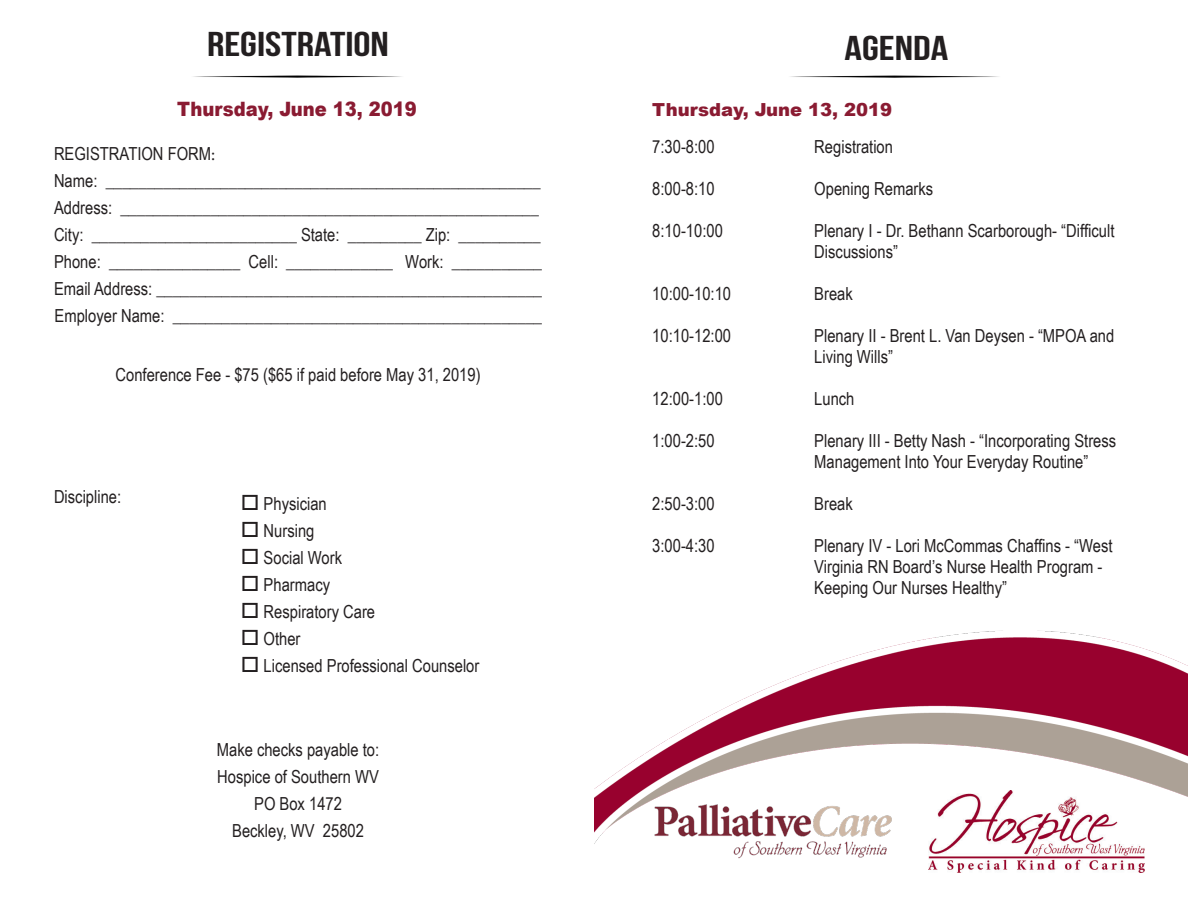
<style>
.page{position:relative;width:1188px;height:918px;background:#fff}
.page>*{position:absolute;margin:0;border:0;box-sizing:border-box;transform-origin:0 0}
.t1{font:34.5px "Bebas Neue";color:#231f20;scale:1.25 1}
.t2{font:900 19.8px "Arial";color:#8a1b32;scale:.91 1}
.t3{font:18px/21px "Arial Narrow";color:#231f20}
.t4{font:900 18px "Arial";color:#8a1b32}
.s1{font-family:"Minion Pro"}
</style>
<div class="page">
<img style="left:193px;top:75px;width:209px;height:3px">
<img style="left:790px;top:75px;width:209px;height:3px">
<img style="left:594px;top:630px;width:594px;height:242px">
<p class="t1" style="left:207px;top:25px;width:147px">REGISTRATION</p>
<p class="t2" style="left:177px;top:94px;width:265px">Thursday, June 13, 2019</p>
<p class="t3" style="left:54px;top:142px;width:163px">REGISTRATION FORM<span class="s1">:</span></p>
<p class="t3" style="left:54px;top:169px;width:488px">Name: _____________________________________________________</p>
<p class="t3" style="left:54px;top:193px;width:488px;line-height:27px">Address: ___________________________________________________<br>City: _________________________ State: _________ Zip: __________</p>
<p class="t3" style="left:54px;top:250px;width:490px">Phone: ________________ Cell: _____________ Work: ___________</p>
<p class="t3" style="left:54px;top:277px;width:490px">Email Address: _______________________________________________</p>
<p class="t3" style="left:55px;top:304px;width:489px">Employer Name: _____________________________________________</p>
<p class="t3" style="left:115px;top:364px;width:367px">Conference Fee - $75 ($65 if paid before May 31, 2019)</p>
<p class="t3" style="left:54px;top:485px;width:69px">Discipline:</p>
<p class="t3" style="left:241px;top:493px;width:87px">□ Physician</p>
<p class="t3" style="left:241px;top:520px;width:75px">□ Nursing</p>
<p class="t3" style="left:241px;top:547px;width:103px">□ Social Work</p>
<p class="t3" style="left:241px;top:574px;width:91px">□ Pharmacy</p>
<p class="t3" style="left:241px;top:601px;width:136px">□ Respiratory Care</p>
<p class="t3" style="left:241px;top:628px;width:61px">□ Other</p>
<p class="t3" style="left:241px;top:655px;width:240px">□ Licensed Professional Counselor</p>
<p class="t3" style="left:217px;top:739px;width:164px">Make checks payable to:</p>
<p class="t3" style="left:217px;top:766px;width:163px">Hospice of Southern WV</p>
<p class="t3" style="left:254px;top:793px;width:89px">PO Box 1472</p>
<p class="t3" style="left:232px;top:820px;width:133px">Beckley, WV 25802</p>
<p class="t1" style="left:845px;top:29px;width:84px">AGENDA</p>
<p class="t4" style="left:652px;top:96px;width:241px">Thursday, June 13, 2019</p>
<p class="t3" style="left:652px;top:136px;width:64px">7:30-8:00</p>
<p class="t3" style="left:814px;top:136px;width:80px">Registration</p>
<p class="t3" style="left:652px;top:178px;width:64px">8:00-8:10</p>
<p class="t3" style="left:814px;top:178px;width:120px">Opening Remarks</p>
<p class="t3" style="left:652px;top:220px;width:72px">8:10-10:00</p>
<p class="t3" style="left:814px;top:220px;width:302px">Plenary I - Dr. Bethann Scarborough- “Difficult<br>Discussions”</p>
<p class="t3" style="left:652px;top:283px;width:80px">10:00-10:10</p>
<p class="t3" style="left:814px;top:283px;width:40px">Break</p>
<p class="t3" style="left:652px;top:325px;width:80px">10:10-12:00</p>
<p class="t3" style="left:814px;top:325px;width:302px">Plenary II - Brent L. Van Deysen - “MPOA and<br>Living Wills”</p>
<p class="t3" style="left:652px;top:388px;width:72px">12:00-1:00</p>
<p class="t3" style="left:814px;top:388px;width:42px">Lunch</p>
<p class="t3" style="left:652px;top:430px;width:64px">1:00-2:50</p>
<p class="t3" style="left:814px;top:430px;width:303px">Plenary III - Betty Nash - “Incorporating Stress<br>Management Into Your Everyday Routine”</p>
<p class="t3" style="left:652px;top:493px;width:64px">2:50-3:00</p>
<p class="t3" style="left:814px;top:493px;width:40px">Break</p>
<p class="t3" style="left:652px;top:535px;width:64px">3:00-4:30</p>
<p class="t3" style="left:814px;top:535px;width:300px">Plenary IV - Lori McCommas Chaffins - “West<br>Virginia RN Board’s Nurse Health Program -<br>Keeping Our Nurses Healthy”</p>
</div>
